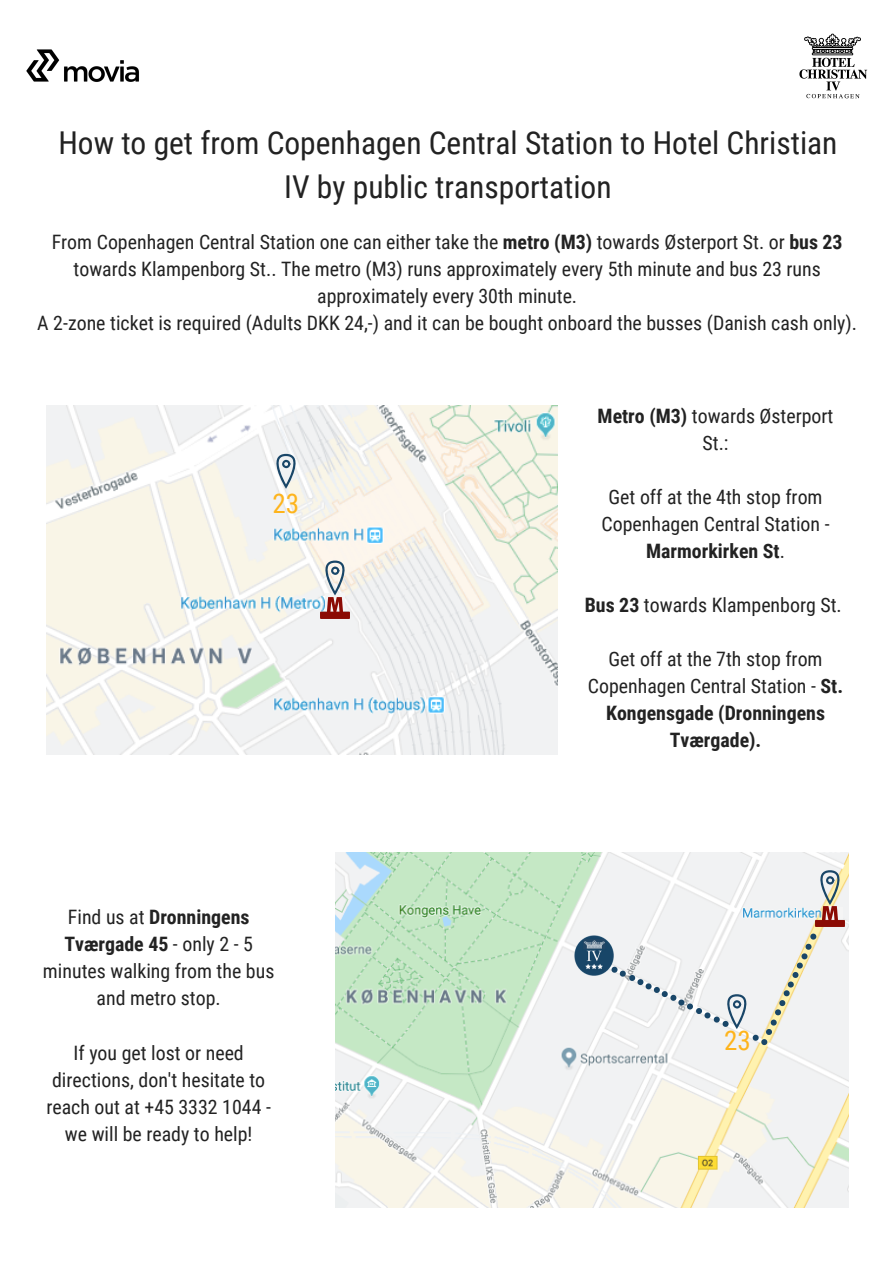
<style>
.page{position:relative;width:894px;height:1264px;background:#fff}
.page>*{position:absolute;margin:0;border:0;box-sizing:border-box;transform-origin:0 0}
.t1{font:31.5px/44px "Roboto Condensed";color:#222;text-align:center}
.t2{font:27px "Roboto Condensed";color:#feb41c}
.t3{font:19.8px/27px "Roboto Condensed";color:#222;text-align:center}
.s1{font-weight:700}
</style>
<div class="page">
<img style="left:799px;top:33px;width:69px;height:66px">
<img style="left:26px;top:49px;width:113px;height:33px">
<img style="left:46px;top:405px;width:511px;height:349px">
<svg style="left:276px;top:454px;width:19px;height:35px"></svg>
<svg style="left:326px;top:593px;width:19px;height:5px"></svg>
<svg style="left:325px;top:560px;width:19px;height:35px"></svg>
<img style="left:320px;top:598px;width:30px;height:20px">
<img style="left:335px;top:852px;width:512px;height:355px">
<svg style="left:820px;top:870px;width:19px;height:35px"></svg>
<img style="left:574px;top:935px;width:39px;height:40px">
<img style="left:815px;top:906px;width:29px;height:20px">
<svg style="left:752px;top:933px;width:64px;height:112px"></svg>
<svg style="left:611px;top:966px;width:135px;height:63px"></svg>
<h1 class="t1" style="left:58px;top:122px;width:780px">How to get from Copenhagen Central Station to Hotel Christian<br>IV by public transportation</h1>
<p class="t3" style="left:37px;top:228px;width:821px">From Copenhagen Central Station one can either take the <span class="s1">metro (M3)</span> towards Østerport St. or <span class="s1">bus 23 </span>towards Klampenborg St.. The metro (M3) runs approximately every 5th minute and bus 23 runs approximately every 30th minute.<br>A 2-zone ticket is required (Adults DKK 24,-) and it can be bought onboard the busses (Danish cash only).</p>
<h2 class="t2" style="left:272px;top:488px;width:28px">23</h2>
<p class="t3" style="left:43px;top:904px;width:233px">Find us at <span class="s1">Dronningens<br>Tværgade 45</span> - only 2 - 5 minutes walking from the bus and metro stop.</p>
<p class="t3" style="left:46px;top:1039px;width:226px">If you get lost or need directions, don't hesitate to reach out at +45 3332 1044 - we will be ready to help!</p>
<p class="t3" style="left:597px;top:402px;width:237px"><span class="s1">Metro (M3)</span> towards Østerport<br>St.:</p>
<p class="t3" style="left:601px;top:484px;width:229px">Get off at the 4th stop from<br>Copenhagen Central Station -<br><span class="s1">Marmorkirken St</span>.</p>
<p class="t3" style="left:584px;top:592px;width:258px"><span class="s1">Bus 23</span> towards Klampenborg St.</p>
<p class="t3" style="left:587px;top:646px;width:257px">Get off at the 7th stop from<br>Copenhagen Central Station - <span class="s1">St.<br>Kongensgade (Dronningens<br>Tværgade).</span></p>
<h2 class="t2" style="left:724px;top:1024px;width:28px">23</h2>
</div>
